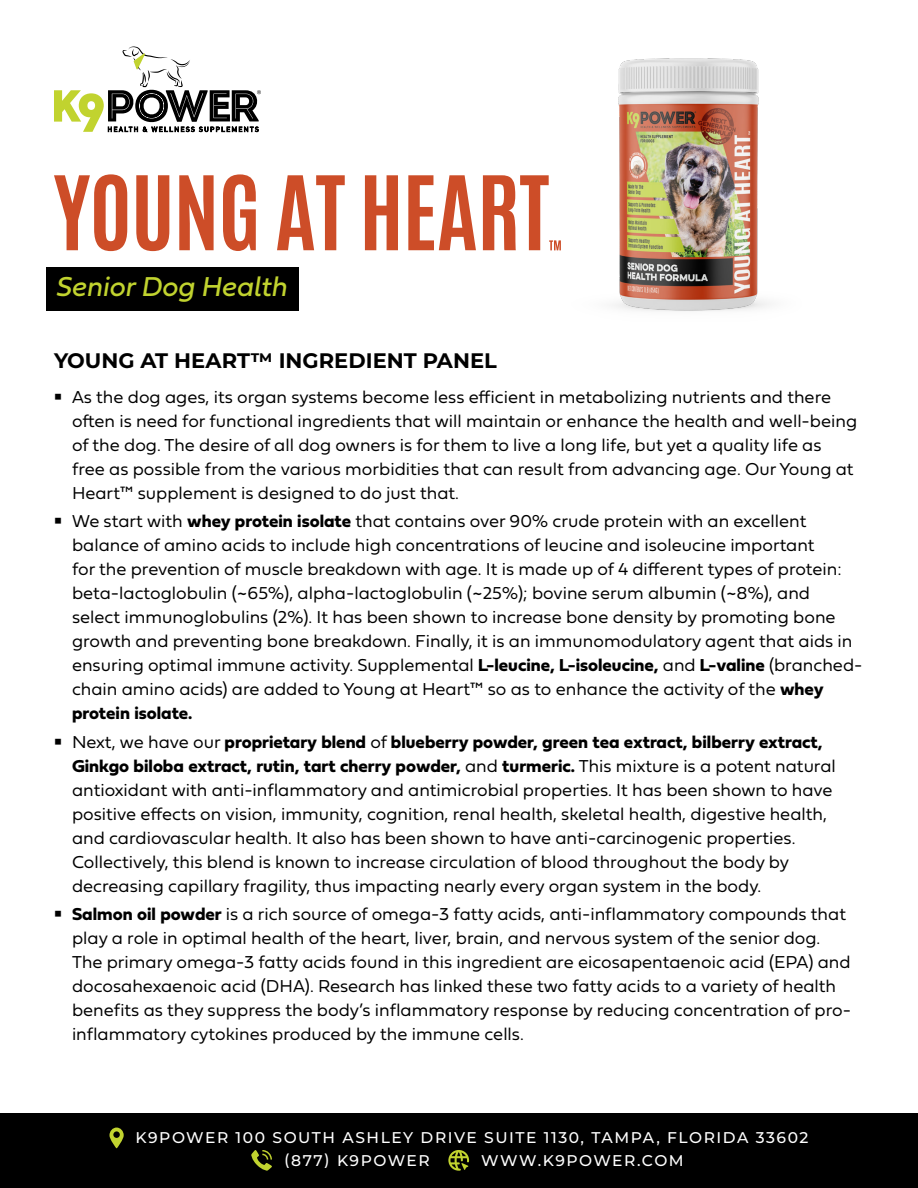
<style>
.page{position:relative;width:918px;height:1188px;background:#fff}
.page>*{position:absolute;margin:0;border:0;box-sizing:border-box;transform-origin:0 0}
.t1{font:italic 28.5px "Fieldwork";color:#c1d32f}
.t2{font:700 21px "Montserrat";color:#000}
.t3{font:18px/24px "Fieldwork Geo Light";color:#000}
.t4{font:500 15.6px/22.5px "Montserrat";letter-spacing:.1em;color:#fff}
.s1{font-family:"Cooper Hewitt";font-weight:700}
.s2{font-family:"Fieldwork Geo Bold"}
</style>
<div class="page">
<div style="left:47px;top:268px;width:252px;height:43px;background:#000"></div>
<img style="left:490px;top:58px;width:279px;height:253px">
<svg style="left:54px;top:174px;width:73px;height:77px"></svg>
<svg style="left:136px;top:175px;width:33px;height:76px"></svg>
<svg style="left:179px;top:175px;width:35px;height:75px"></svg>
<svg style="left:223px;top:174px;width:33px;height:77px"></svg>
<svg style="left:277px;top:175px;width:68px;height:75px"></svg>
<svg style="left:365px;top:175px;width:33px;height:75px"></svg>
<svg style="left:408px;top:175px;width:68px;height:75px"></svg>
<svg style="left:483px;top:175px;width:78px;height:75px"></svg>
<svg style="left:54px;top:46px;width:207px;height:86px"></svg>
<div style="left:0;top:1113px;width:918px;height:75px;background:#000"></div>
<svg style="left:109px;top:1128px;width:15px;height:20px"></svg>
<svg style="left:251px;top:1150px;width:21px;height:21px"></svg>
<svg style="left:448px;top:1150px;width:21px;height:21px"></svg>
<h2 class="t1" style="left:56px;top:264px;width:233px">Senior Dog Health</h2>
<h3 class="t2" style="left:54px;top:346px;width:444px">YOUNG AT HEART™ INGREDIENT PANEL</h3>
<p class="t3" style="left:72px;top:384px;width:787px;text-indent:-18px"><span class="s1">•</span> As the dog ages, its organ systems become less efficient in metabolizing nutrients and there often is need for functional ingredients that will maintain or enhance the health and well-being of the dog. The desire of all dog owners is for them to live a long life, but yet a quality life as free as possible from the various morbidities that can result from advancing age. Our Young at Heart™ supplement is designed to do just that.</p>
<p class="t3" style="left:72px;top:508px;width:792px;text-indent:-18px"><span class="s1">•</span> We start with <span class="s2">whey protein isolate</span> that contains over 90% crude protein with an excellent balance of amino acids to include high concentrations of leucine and isoleucine important<br>for the prevention of muscle breakdown with age. It is made up of 4 different types of protein: beta-lactoglobulin (~65%), alpha-lactoglobulin (~25%); bovine serum albumin (~8%), and select immunoglobulins (2%). It has been shown to increase bone density by promoting bone growth and preventing bone breakdown. Finally, it is an immunomodulatory agent that aids in ensuring optimal immune activity. Supplemental <span class="s2">L-leucine, L-isoleucine,</span> and <span class="s2">L-valine</span> (branched&shy;chain amino acids) are added to Young at Heart™ so as to enhance the activity of the <span class="s2">whey protein isolate.</span></p>
<p class="t3" style="left:72px;top:729px;width:765px;text-indent:-18px"><span class="s1">•</span> Next, we have our <span class="s2">proprietary blend</span> of <span class="s2">blueberry powder, green tea extract, bilberry extract, Ginkgo biloba extract, rutin, tart cherry powder,</span> and <span class="s2">turmeric.</span> This mixture is a potent natural antioxidant with anti-inflammatory and antimicrobial properties. It has been shown to have positive effects on vision, immunity, cognition, renal health, skeletal health, digestive health, and cardiovascular health. It also has been shown to have anti-carcinogenic properties.<br>Collectively, this blend is known to increase circulation of blood throughout the body by decreasing capillary fragility, thus impacting nearly every organ system in the body.</p>
<p class="t3" style="left:72px;top:901px;width:780px;text-indent:-18px"><span class="s1">•</span> <span class="s2">Salmon oil powder</span> is a rich source of omega-3 fatty acids, anti-inflammatory compounds that play a role in optimal health of the heart, liver, brain, and nervous system of the senior dog.<br>The primary omega-3 fatty acids found in this ingredient are eicosapentaenoic acid (EPA) and docosahexaenoic acid (DHA). Research has linked these two fatty acids to a variety of health benefits as they suppress the body’s inflammatory response by reducing concentration of pro&shy;inflammatory cytokines produced by the immune cells.</p>
<p class="t4" style="left:284px;top:1126px;width:526px;text-indent:-148px">K9POWER 100 SOUTH ASHLEY DRIVE SUITE 1130, TAMPA, FLORIDA 33602 (877) K9POWER</p>
<p class="t4" style="left:481px;top:1148px;width:204px">WWW.K9POWER.COM</p>
</div>
